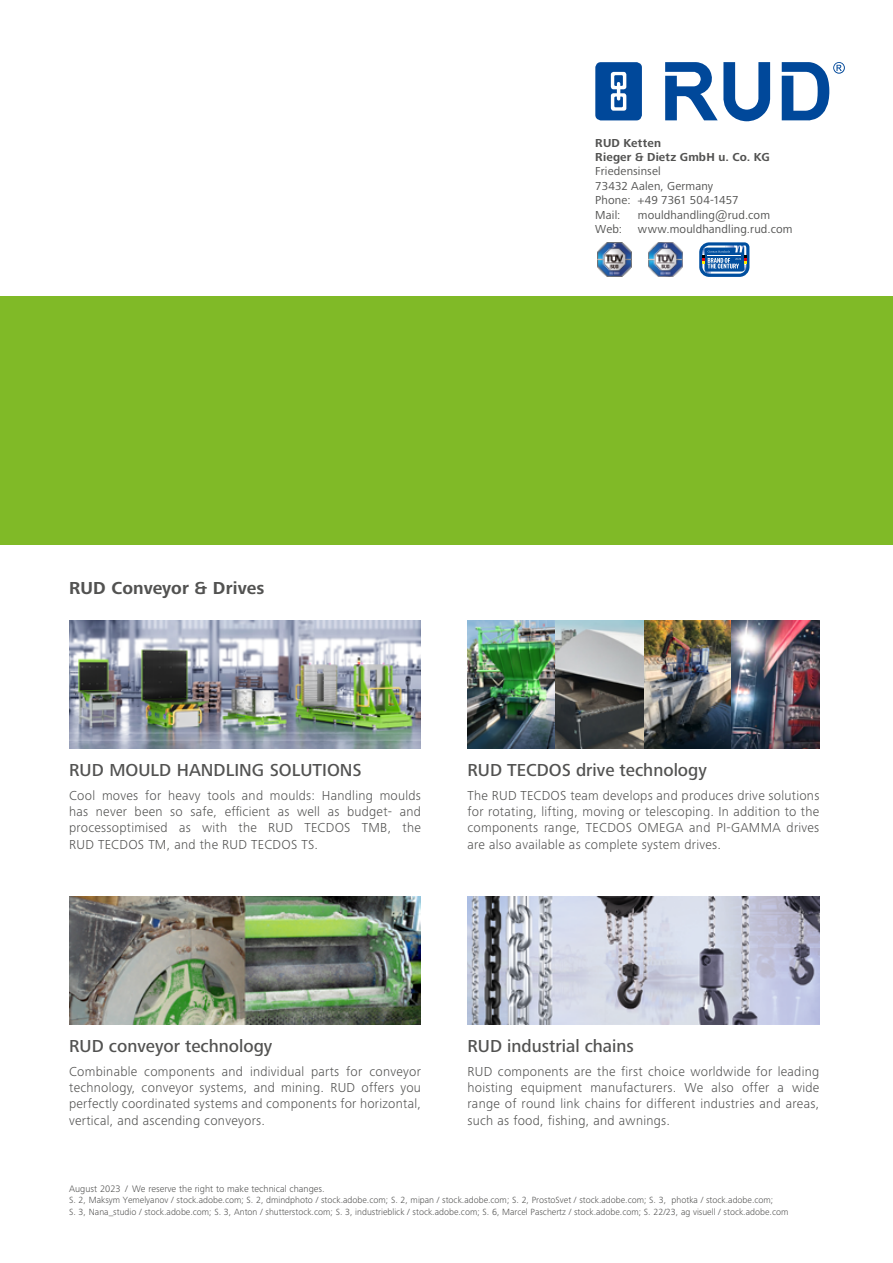
<style>
.page{position:relative;width:893px;height:1263px;background:#fff}
.page>*{position:absolute;margin:0;border:0;box-sizing:border-box;transform-origin:0 0}
.t1{font:500 18px "Frutiger Next LTW1 G";color:#525251}
.t2{font:700 18px "Frutiger Next LTW1 G";letter-spacing:.005em;color:#525251}
.t3{font:300 13.5px/16.2px "Frutiger Next LTW1 G";letter-spacing:.02em;color:#525251;text-align:justify}
.t4{font:12px/14.4px "Frutiger Next LTW1 G";letter-spacing:.01em;color:#525251}
.t5{font:700 12px/14.4px "Frutiger Next LTW1 G";letter-spacing:.015em;color:#525251}
.t6{font:300 9.75px "Frutiger Next LTW1 G";color:#525251}
.t7{font:300 9.3px/11.1px "Frutiger Next LTW1 G";color:#525251}
</style>
<div class="page">
<img style="left:597px;top:242px;width:34px;height:35px">
<img style="left:648px;top:242px;width:34px;height:34px">
<div style="left:0;top:296px;width:893px;height:248px;background:#80ba27"></div>
<svg style="left:595px;top:62px;width:47px;height:58px;background:#2965aa"></svg>
<svg style="left:665px;top:62px;width:105px;height:59px"></svg>
<svg style="left:782px;top:62px;width:63px;height:59px"></svg>
<img style="left:69px;top:897px;width:352px;height:127px">
<img style="left:467px;top:897px;width:352px;height:127px">
<img style="left:467px;top:621px;width:352px;height:127px">
<svg style="left:699px;top:242px;width:50px;height:35px;background:#4d80b5"></svg>
<img style="left:69px;top:621px;width:352px;height:127px">
<p class="t5" style="left:595px;top:136px;width:176px">RUD Ketten<br>Rieger &amp; Dietz GmbH u. Co. KG</p>
<p class="t4" style="left:595px;top:165px;width:145px">Friedensinsel<br>73432 Aalen, Germany<br>Phone: +49 7361 504-1457<br>Mail:</p>
<p class="t4" style="left:638px;top:208px;width:134px">mouldhandling@rud.com</p>
<p class="t4" style="left:595px;top:222px;width:28px">Web:</p>
<p class="t4" style="left:638px;top:222px;width:156px">www.mouldhandling.rud.com</p>
<h1 class="t2" style="left:69px;top:578px;width:197px">RUD Conveyor &amp; Drives</h1>
<h1 class="t1" style="left:69px;top:760px;width:294px">RUD MOULD HANDLING SOLUTIONS</h1>
<p class="t3" style="left:69px;top:787px;width:353px">Cool moves for heavy tools and moulds: Handling moulds has never been so safe, efficient as well as budget- and processoptimised as with the RUD TECDOS TMB, the RUD TECDOS TM, and the RUD TECDOS TS.</p>
<h1 class="t1" style="left:467px;top:760px;width:241px">RUD TECDOS drive technology</h1>
<p class="t3" style="left:467px;top:787px;width:353px">The RUD TECDOS team develops and produces drive solutions for rotating, lifting, moving or telescoping. In addition to the components range, TECDOS OMEGA and PI-GAMMA drives are also available as complete system drives.</p>
<h1 class="t1" style="left:69px;top:1036px;width:205px">RUD conveyor technology</h1>
<p class="t3" style="left:69px;top:1063px;width:353px">Combinable components and individual parts for conveyor technology, conveyor systems, and mining. RUD offers you perfectly coordinated systems and components for horizontal, vertical, and ascending conveyors.</p>
<h1 class="t1" style="left:467px;top:1036px;width:168px">RUD industrial chains</h1>
<p class="t3" style="left:467px;top:1063px;width:353px">RUD components are the first choice worldwide for leading hoisting equipment manufacturers. We also offer a wide range of round link chains for different industries and areas, such as food, fishing, and awnings.</p>
<p class="t6" style="left:69px;top:1183px;width:257px">August 2023 / We reserve the right to make technical changes.</p>
<p class="t7" style="left:69px;top:1195px;width:721px">S. 2, Maksym Yemelyanov / stock.adobe.com; S. 2, dmindphoto / stock.adobe.com; S. 2, mipan / stock.adobe.com; S. 2, ProstoSvet / stock.adobe.com; S. 3, photka / stock.adobe.com;<br>S. 3, Nana_studio / stock.adobe.com; S. 3, Anton / shutterstock.com; S. 3, industrieblick / stock.adobe.com; S. 6, Marcel Paschertz / stock.adobe.com; S. 22/23, ag visuell / stock.adobe.com</p>
</div>
